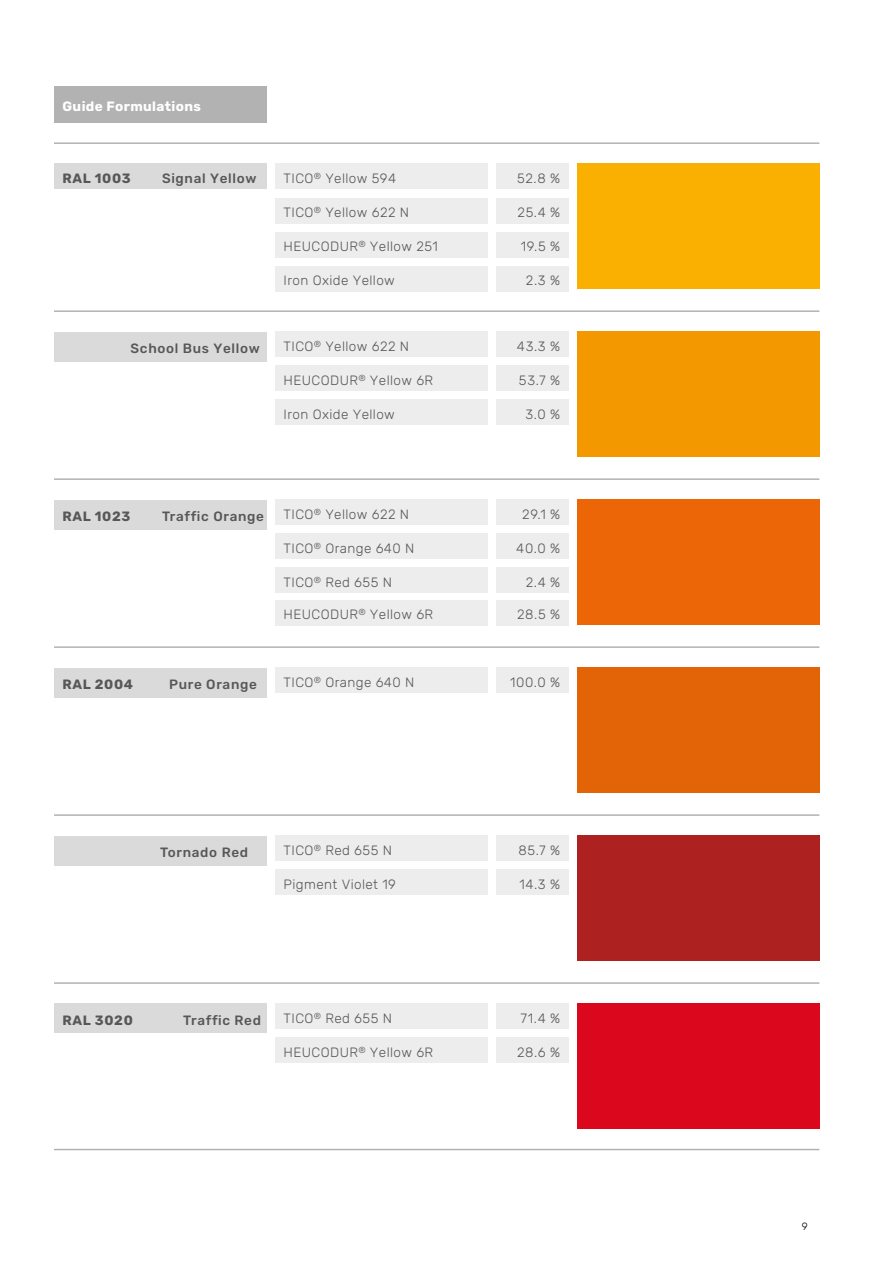
<style>
.page{position:relative;width:893px;height:1263px;background:#fff}
.page>*{position:absolute;margin:0;border:0;box-sizing:border-box;transform-origin:0 0}
.t1{font:300 13.5px "Rubik";letter-spacing:.03em;color:#575756}
.t2{font:500 13.5px "Rubik";letter-spacing:.05em;color:#575756}
.t3{font:700 13.5px "Rubik";letter-spacing:.05em;color:#575756}
.t4{font:700 13.5px "Rubik";letter-spacing:.03em;color:#fff}
.t5{font:300 10.5px "Rubik";color:#000}
</style>
<div class="page">
<div style="left:577px;top:500px;width:242px;height:125px;background:#ec6608"></div>
<div style="left:577px;top:668px;width:242px;height:125px;background:#e36307"></div>
<div style="left:577px;top:836px;width:242px;height:125px;background:#ad2221"></div>
<div style="left:577px;top:1003px;width:242px;height:126px;background:#db071d"></div>
<div style="left:54px;top:500px;width:213px;height:29px;background:#dadada"></div>
<hr style="left:54px;top:478px;width:765px;height:2px;background:#b3b2b2">
<div style="left:54px;top:668px;width:213px;height:29px;background:#dadada"></div>
<hr style="left:54px;top:646px;width:765px;height:2px;background:#b3b2b2">
<div style="left:54px;top:836px;width:213px;height:29px;background:#dadada"></div>
<hr style="left:54px;top:814px;width:765px;height:2px;background:#b3b2b2">
<div style="left:54px;top:1003px;width:213px;height:30px;background:#dadada"></div>
<hr style="left:54px;top:982px;width:765px;height:2px;background:#b3b2b2">
<div style="left:577px;top:164px;width:242px;height:125px;background:#f9b000"></div>
<div style="left:275px;top:164px;width:213px;height:25px;background:#ededed"></div>
<div style="left:54px;top:164px;width:213px;height:25px;background:#dadada"></div>
<hr style="left:54px;top:142px;width:765px;height:2px;background:#b3b2b2">
<div style="left:496px;top:266px;width:72px;height:25px;background:#ededed"></div>
<div style="left:496px;top:232px;width:72px;height:25px;background:#ededed"></div>
<div style="left:496px;top:198px;width:72px;height:25px;background:#ededed"></div>
<div style="left:496px;top:164px;width:72px;height:25px;background:#ededed"></div>
<div style="left:275px;top:266px;width:213px;height:25px;background:#ededed"></div>
<div style="left:275px;top:232px;width:213px;height:25px;background:#ededed"></div>
<div style="left:275px;top:198px;width:213px;height:25px;background:#ededed"></div>
<div style="left:54px;top:332px;width:213px;height:29px;background:#dadada"></div>
<div style="left:577px;top:332px;width:242px;height:125px;background:#f49800"></div>
<hr style="left:54px;top:310px;width:765px;height:2px;background:#b3b2b2">
<div style="left:275px;top:400px;width:213px;height:25px;background:#ededed"></div>
<div style="left:496px;top:400px;width:72px;height:25px;background:#ededed"></div>
<div style="left:275px;top:366px;width:213px;height:25px;background:#ededed"></div>
<div style="left:496px;top:366px;width:72px;height:25px;background:#ededed"></div>
<div style="left:275px;top:332px;width:213px;height:25px;background:#ededed"></div>
<div style="left:496px;top:332px;width:72px;height:25px;background:#ededed"></div>
<div style="left:496px;top:500px;width:72px;height:25px;background:#ededed"></div>
<div style="left:275px;top:500px;width:213px;height:25px;background:#ededed"></div>
<div style="left:496px;top:534px;width:72px;height:25px;background:#ededed"></div>
<div style="left:275px;top:534px;width:213px;height:25px;background:#ededed"></div>
<div style="left:496px;top:568px;width:72px;height:25px;background:#ededed"></div>
<div style="left:275px;top:568px;width:213px;height:25px;background:#ededed"></div>
<div style="left:496px;top:668px;width:72px;height:25px;background:#ededed"></div>
<div style="left:275px;top:668px;width:213px;height:25px;background:#ededed"></div>
<div style="left:496px;top:870px;width:72px;height:25px;background:#ededed"></div>
<div style="left:496px;top:836px;width:72px;height:25px;background:#ededed"></div>
<div style="left:275px;top:870px;width:213px;height:25px;background:#ededed"></div>
<div style="left:275px;top:836px;width:213px;height:25px;background:#ededed"></div>
<div style="left:496px;top:1003px;width:72px;height:26px;background:#ededed"></div>
<div style="left:275px;top:1003px;width:213px;height:26px;background:#ededed"></div>
<hr style="left:54px;top:1149px;width:765px;height:1px;background:#b3b2b2">
<div style="left:54px;top:86px;width:213px;height:36px;background:#b3b2b2"></div>
<div style="left:275px;top:600px;width:213px;height:26px;background:#ededed"></div>
<div style="left:496px;top:600px;width:72px;height:26px;background:#ededed"></div>
<div style="left:275px;top:1037px;width:213px;height:26px;background:#ededed"></div>
<div style="left:496px;top:1037px;width:72px;height:26px;background:#ededed"></div>
<p class="t4" style="left:63px;top:98px;width:140px">Guide Formulations</p>
<p class="t3" style="left:63px;top:171px;width:70px">RAL 1003</p>
<p class="t2" style="left:162px;top:171px;width:96px">Signal Yellow</p>
<p class="t1" style="left:284px;top:171px;width:114px">TICO<sup>®</sup> Yellow 594</p>
<p class="t1" style="left:517px;top:171px;width:44px">52.8 %</p>
<p class="t1" style="left:284px;top:205px;width:127px">TICO<sup>®</sup> Yellow 622 N</p>
<p class="t1" style="left:518px;top:205px;width:44px">25.4 %</p>
<p class="t1" style="left:284px;top:239px;width:156px">HEUCODUR<sup>®</sup> Yellow 251</p>
<p class="t1" style="left:521px;top:239px;width:41px">19.5 %</p>
<p class="t1" style="left:284px;top:273px;width:113px">Iron Oxide Yellow</p>
<p class="t1" style="left:526px;top:273px;width:36px">2.3 %</p>
<p class="t2" style="left:131px;top:341px;width:131px">School Bus Yellow</p>
<p class="t1" style="left:284px;top:339px;width:127px">TICO<sup>®</sup> Yellow 622 N</p>
<p class="t1" style="left:517px;top:339px;width:45px">43.3 %</p>
<p class="t1" style="left:284px;top:373px;width:151px">HEUCODUR<sup>®</sup> Yellow 6R</p>
<p class="t1" style="left:519px;top:373px;width:43px">53.7 %</p>
<p class="t1" style="left:284px;top:407px;width:113px">Iron Oxide Yellow</p>
<p class="t1" style="left:525px;top:407px;width:36px">3.0 %</p>
<p class="t3" style="left:63px;top:509px;width:69px">RAL 1023</p>
<p class="t2" style="left:162px;top:509px;width:103px">Traffic Orange</p>
<p class="t1" style="left:284px;top:506px;width:127px">TICO<sup>®</sup> Yellow 622 N</p>
<p class="t1" style="left:522px;top:506px;width:39px">29.1 %</p>
<p class="t1" style="left:284px;top:540px;width:132px">TICO<sup>®</sup> Orange 640 N</p>
<p class="t1" style="left:516px;top:540px;width:45px">40.0 %</p>
<p class="t1" style="left:284px;top:574px;width:110px">TICO<sup>®</sup> Red 655 N</p>
<p class="t1" style="left:526px;top:574px;width:36px">2.4 %</p>
<p class="t1" style="left:284px;top:607px;width:151px">HEUCODUR<sup>®</sup> Yellow 6R</p>
<p class="t1" style="left:517px;top:607px;width:44px">28.5 %</p>
<p class="t3" style="left:63px;top:677px;width:72px">RAL 2004</p>
<p class="t2" style="left:169px;top:677px;width:89px">Pure Orange</p>
<p class="t1" style="left:284px;top:674px;width:132px">TICO<sup>®</sup> Orange 640 N</p>
<p class="t1" style="left:510px;top:674px;width:51px">100.0 %</p>
<p class="t2" style="left:160px;top:844px;width:89px">Tornado Red</p>
<p class="t1" style="left:284px;top:842px;width:110px">TICO<sup>®</sup> Red 655 N</p>
<p class="t1" style="left:518px;top:842px;width:43px">85.7 %</p>
<p class="t1" style="left:284px;top:876px;width:114px">Pigment Violet 19</p>
<p class="t1" style="left:519px;top:876px;width:42px">14.3 %</p>
<p class="t3" style="left:63px;top:1012px;width:72px">RAL 3020</p>
<p class="t2" style="left:183px;top:1012px;width:79px">Traffic Red</p>
<p class="t1" style="left:284px;top:1010px;width:110px">TICO<sup>®</sup> Red 655 N</p>
<p class="t1" style="left:520px;top:1010px;width:41px">71.4 %</p>
<p class="t1" style="left:284px;top:1044px;width:151px">HEUCODUR<sup>®</sup> Yellow 6R</p>
<p class="t1" style="left:517px;top:1044px;width:44px">28.6 %</p>
<p class="t5" style="left:802px;top:1221px;width:8px">9</p>
</div>
